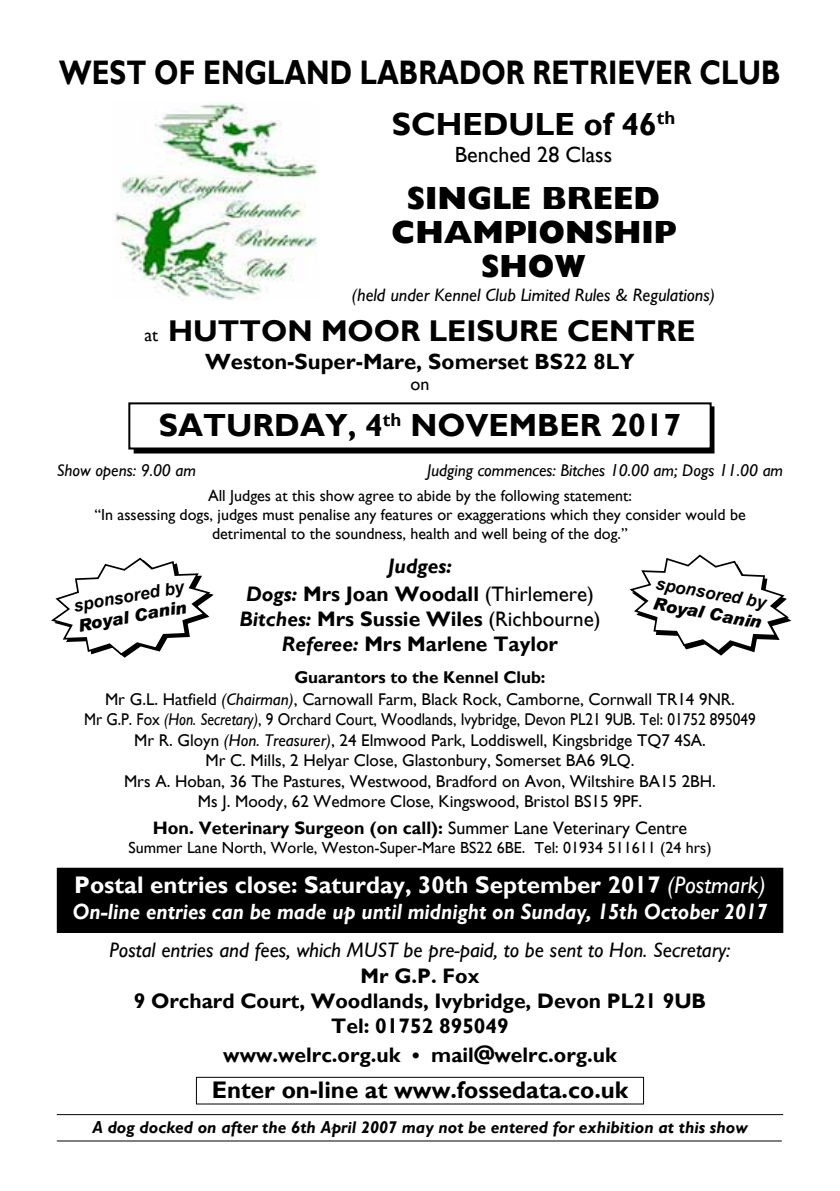
<style>
.page{position:relative;width:840px;height:1191px;background:#fff}
.page>*{position:absolute;margin:0;border:0;box-sizing:border-box;transform-origin:0 0}
.t1{font:700 34px "Gill Sans";color:#000;scale:.82 1}
.t2{font:700 32px "Gill Sans";color:#000}
.t3{font:800 32px/34px "Gill Sans";color:#000;text-align:center}
.t4{font:700 30px "Gill Sans";color:#000}
.t5{font:700 24px "Gill Sans";color:#fff}
.t6{font:700 24px "Gill Sans";color:#000}
.t7{font:italic 700 22px "Gill Sans";color:#fff;scale:.93 1}
.t8{font:700 22px "Gill Sans";color:#000}
.t9{font:22px "Gill Sans";color:#000}
.t10{font:700 21px/25.2px "Gill Sans";color:#000;text-align:center}
.t11{font:italic 21px "Gill Sans";color:#000}
.t12{font:700 18px "Gill Sans";color:#000}
.t13{font:italic 18px "Gill Sans";color:#000}
.t14{font:18px "Gill Sans";color:#000}
.t15{font:17px/20.6px "Gill Sans";color:#000;text-align:center}
.t16{font:italic 700 17px "Gill Sans";color:#000}
.t17{font:italic 17px "Gill Sans";color:#000}
.t18{font:italic 700 17px "Arial";color:#000}
.t19{font:italic 900 17px "Arial";color:#000}
.t20{font:16px/19.2px "Gill Sans";color:#000;text-align:center}
.s1{font-weight:400;font-size:18px}
.s2{font-style:italic}
.s3{font-weight:400}
.s4{font-weight:700}
.s5{font-weight:400;font-style:italic}
</style>
<div class="page">
<img style="left:114px;top:102px;width:203px;height:198px">
<div style="left:57px;top:868px;width:725px;height:64px;background:#000"></div>
<div style="left:57px;top:867px;width:725px;height:66px;border:1px solid #000"></div>
<hr style="left:57px;top:1114px;width:725px;height:1px;background:#000">
<hr style="left:57px;top:1140px;width:724px;height:1px;background:#000">
<div style="left:134px;top:407px;width:579px;height:45px;background:#000"></div>
<div style="left:133px;top:406px;width:581px;height:47px;border:2px solid #000"></div>
<div style="left:129px;top:403px;width:581px;height:45px;background:#fff"></div>
<div style="left:128px;top:402px;width:583px;height:47px;border:2px solid #000"></div>
<svg style="left:629px;top:554px;width:163px;height:102px"></svg>
<svg style="left:51px;top:557px;width:163px;height:101px"></svg>
<div style="left:196px;top:1076px;width:447px;height:28px;border:1px solid #000"></div>
<h1 class="t1" style="left:59px;top:52px;width:880px">WEST OF ENGLAND LABRADOR RETRIEVER CLUB</h1>
<h2 class="t2" style="left:391px;top:105px;width:285px">SCHEDULE of 46<sup>th</sup></h2>
<p class="t9" style="left:454px;top:142px;width:159px">Benched 28 Class</p>
<h2 class="t3" style="left:391px;top:183px;width:286px">SINGLE BREED<br>CHAMPIONSHIP<br>SHOW</h2>
<p class="t13" style="left:352px;top:284px;width:364px">(held under Kennel Club Limited Rules &amp; Regulations)</p>
<h3 class="t4" style="left:144px;top:313px;width:552px"><span class="s1">at</span> HUTTON MOOR LEISURE CENTRE</h3>
<p class="t8" style="left:205px;top:348px;width:431px">Weston-Super-Mare, Somerset BS22 8LY</p>
<p class="t14" style="left:410px;top:373px;width:20px">on</p>
<h2 class="t2" style="left:159px;top:406px;width:523px">SATURDAY, 4<sup>th</sup> NOVEMBER 2017</h2>
<p class="t17" style="left:57px;top:460px;width:141px">Show opens: 9.00 am</p>
<p class="t17" style="left:427px;top:460px;width:357px">Judging commences: Bitches 10.00 am; Dogs 11.00 am</p>
<p class="t20" style="left:94px;top:486px;width:652px">All Judges at this show agree to abide by the following statement:<br>“In assessing dogs, judges must penalise any features or exaggerations which they consider would be detrimental to the soundness, health and well being of the dog.”</p>
<p class="t10" style="left:246px;top:552px;width:349px;line-height:28px"><span class="s2">Judges:<br>Dogs:</span> Mrs Joan Woodall <span class="s3">(Thirlemere)</span></p>
<p class="t10" style="left:239px;top:606px;width:362px"><span class="s2">Bitches:</span> Mrs Sussie Wiles <span class="s3">(Richbourne)<br></span><span class="s2">Referee:</span> Mrs Marlene Taylor</p>
<p class="t15" style="left:84px;top:667px;width:673px"><span class="s4">Guarantors to the Kennel Club:<br></span>Mr G.L. Hatfield <span class="s2">(Chairman)</span>, Carnowall Farm, Black Rock, Camborne, Cornwall TR14 9NR.<br>Mr G.P. Fox <span class="s2">(Hon. Secretary)</span>, 9 Orchard Court, Woodlands, Ivybridge, Devon PL21 9UB. Tel: 01752 895049<br>Mr R. Gloyn <span class="s2">(Hon. Treasurer)</span>, 24 Elmwood Park, Loddiswell, Kingsbridge TQ7 4SA.<br>Mr C. Mills, 2 Helyar Close, Glastonbury, Somerset BA6 9LQ.<br>Mrs A. Hoban, 36 The Pastures, Westwood, Bradford on Avon, Wiltshire BA15 2BH.<br>Ms J. Moody, 62 Wedmore Close, Kingswood, Bristol BS15 9PF.</p>
<p class="t12" style="left:153px;top:817px;width:535px">Hon. Veterinary Surgeon (on call): <span class="s3">Summer Lane Veterinary Centre</span></p>
<p class="t20" style="left:128px;top:838px;width:584px">Summer Lane North, Worle, Weston-Super-Mare BS22 6BE. Tel: 01934 511611 (24 hrs)</p>
<h3 class="t5" style="left:74px;top:871px;width:692px">Postal entries close: Saturday, 30th September 2017 <span class="s5">(Postmark)</span></h3>
<p class="t7" style="left:72px;top:899px;width:748px">On-line entries can be made up until midnight on Sunday, 15th October 2017</p>
<p class="t11" style="left:109px;top:938px;width:622px">Postal entries and fees, which MUST be pre-paid, to be sent to Hon. Secretary:</p>
<p class="t10" style="left:134px;top:963px;width:573px">Mr G.P. Fox<br>9 Orchard Court, Woodlands, Ivybridge, Devon PL21 9UB<br>Tel: 01752 895049</p>
<p class="t10" style="left:223px;top:1042px;width:395px">www.welrc.org.uk • mail@welrc.org.uk</p>
<h3 class="t6" style="left:212px;top:1075px;width:417px">Enter on-line at www.fossedata.co.uk</h3>
<p class="t16" style="left:92px;top:1117px;width:656px">A dog docked on after the 6th April 2007 may not be entered for exhibition at this show</p>
<p class="t18" style="left:657px;top:572px;width:113px;rotate:10deg">sponsored by</p>
<p class="t18" style="left:72px;top:595px;width:113px;rotate:-10deg">sponsored by</p>
<p class="t19" style="left:655px;top:593px;width:111px;rotate:10deg">Royal Canin</p>
<p class="t19" style="left:77px;top:615px;width:111px;rotate:-10deg">Royal Canin</p>
</div>
